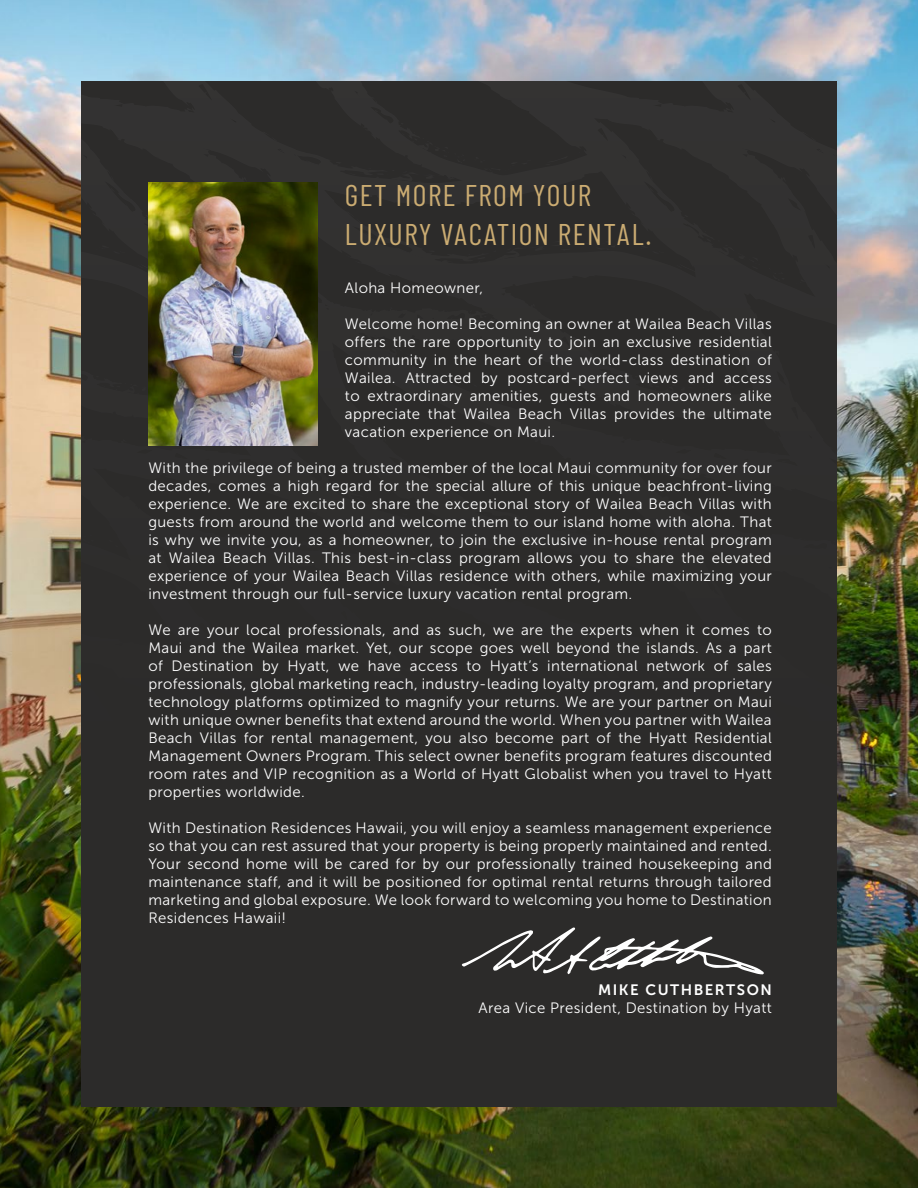
<style>
.page{position:relative;width:918px;height:1188px;background:#fff}
.page>*{position:absolute;margin:0;border:0;box-sizing:border-box;transform-origin:0 0}
.t1{font:30px/39px "Barlow Condensed";letter-spacing:.05em;color:#cbac72}
.t2{font:15px/18px "Museo Sans 300";letter-spacing:.025em;color:#fff;text-align:justify}
.t3{font:15px "Museo Sans 700";letter-spacing:.1em;color:#fff}
</style>
<div class="page">
<img style="left:0;top:0;width:918px;height:1188px">
<div style="left:81px;top:81px;width:756px;height:1026px;background:#2c2b2a"></div>
<svg style="left:462px;top:927px;width:302px;height:47px"></svg>
<img style="left:148px;top:183px;width:170px;height:262px">
<h1 class="t1" style="left:345px;top:175px;width:308px">GET MORE FROM YOUR<br>LUXURY VACATION RENTAL.</h1>
<p class="t2" style="left:345px;top:279px;width:140px">Aloha Homeowner,</p>
<p class="t2" style="left:345px;top:315px;width:428px">Welcome home! Becoming an owner at Wailea Beach Villas offers the rare opportunity to join an exclusive residential community in the heart of the world-class destination of Wailea. Attracted by postcard-perfect views and access to extraordinary amenities, guests and homeowners alike appreciate that Wailea Beach Villas provides the ultimate vacation experience on Maui.</p>
<p class="t2" style="left:148px;top:459px;width:625px">With the privilege of being a trusted member of the local Maui community for over four decades, comes a high regard for the special allure of this unique beachfront-living experience. We are excited to share the exceptional story of Wailea Beach Villas with guests from around the world and welcome them to our island home with aloha. That is why we invite you, as a homeowner, to join the exclusive in-house rental program at Wailea Beach Villas. This best-in-class program allows you to share the elevated experience of your Wailea Beach Villas residence with others, while maximizing your investment through our full-service luxury vacation rental program.</p>
<p class="t2" style="left:148px;top:621px;width:625px">We are your local professionals, and as such, we are the experts when it comes to Maui and the Wailea market. Yet, our scope goes well beyond the islands. As a part of Destination by Hyatt, we have access to Hyatt’s international network of sales professionals, global marketing reach, industry-leading loyalty program, and proprietary technology platforms optimized to magnify your returns. We are your partner on Maui with unique owner benefits that extend around the world. When you partner with Wailea Beach Villas for rental management, you also become part of the Hyatt Residential Management Owners Program. This select owner benefits program features discounted room rates and VIP recognition as a World of Hyatt Globalist when you travel to Hyatt properties worldwide.</p>
<p class="t2" style="left:148px;top:819px;width:625px">With Destination Residences Hawaii, you will enjoy a seamless management experience so that you can rest assured that your property is being properly maintained and rented.<br>Your second home will be cared for by our professionally trained housekeeping and maintenance staff, and it will be positioned for optimal rental returns through tailored marketing and global exposure. We look forward to welcoming you home to Destination Residences Hawaii!</p>
<p class="t3" style="left:598px;top:982px;width:175px">MIKE CUTHBERTSON</p>
<p class="t2" style="left:479px;top:999px;width:295px">Area Vice President, Destination by Hyatt</p>
</div>
